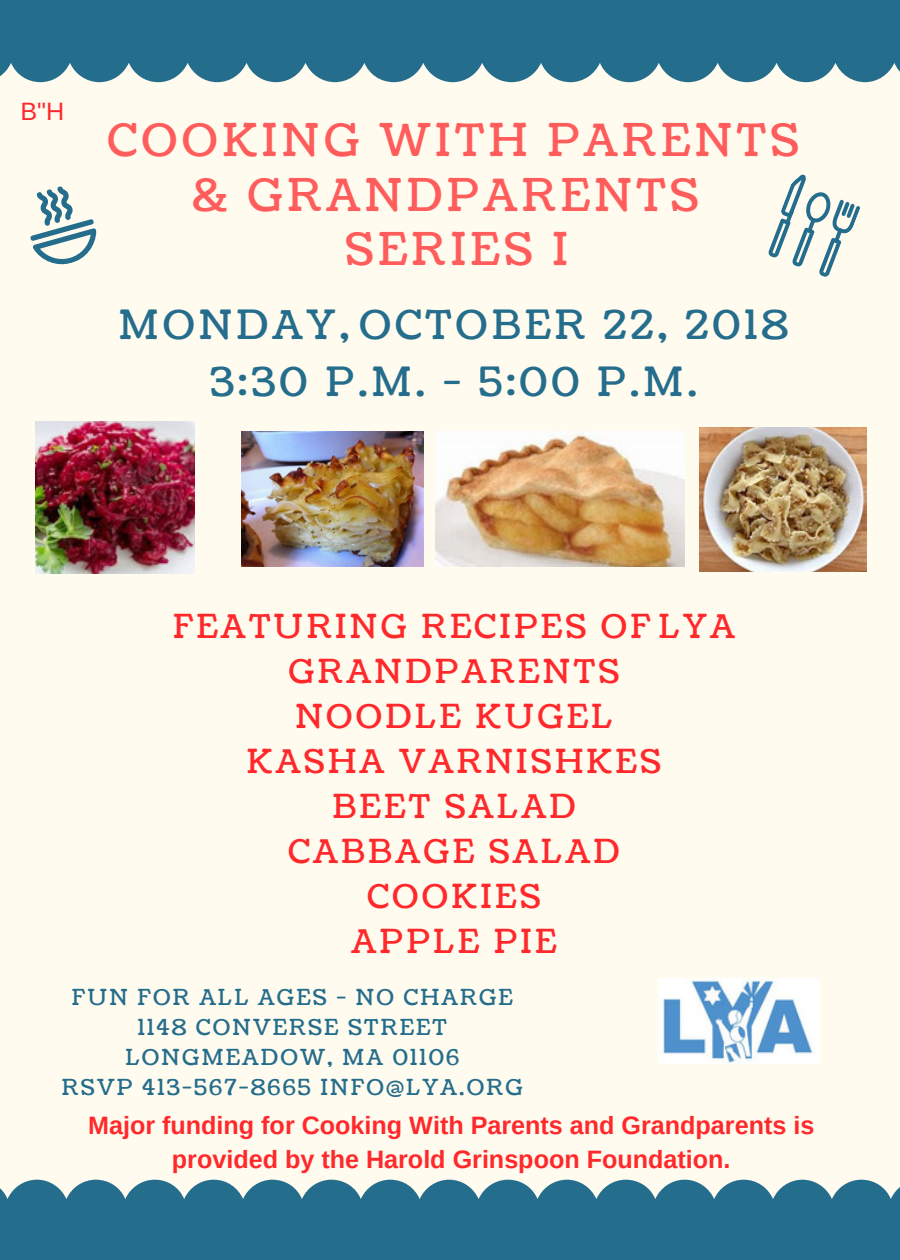
<style>
.page{position:relative;width:900px;height:1260px;background:#fffbef}
.page>*{position:absolute;margin:0;border:0;box-sizing:border-box;transform-origin:0 0}
.t1{font:45px/54.5px "Coustard";letter-spacing:.1em;color:#ff5c5c;text-align:center}
.t2{font:40.25px/56.2px "Coustard";letter-spacing:.1em;color:#256d8c;text-align:center}
.t3{font:33px/45px "Coustard";letter-spacing:.1em;color:#ff292c;text-align:center}
.t4{font:700 25.25px/33.8px "Arimo";color:#ff292c;text-align:center}
.t5{font:25.25px "Arimo";color:#ff292c}
.t6{font:22px/30px "Coustard";letter-spacing:.1em;color:#256d8c;text-align:center}
</style>
<div class="page">
<svg style="left:0;top:62px;width:900px;height:20px;fill:#256d8c"></svg>
<div style="left:0;top:1209px;width:900px;height:51px;background:#256d8c"></div>
<svg style="left:0;top:1180px;width:900px;height:29px;fill:#256d8c"></svg>
<svg style="left:768px;top:174px;width:92px;height:103px"></svg>
<svg style="left:30px;top:186px;width:67px;height:79px"></svg>
<img style="left:658px;top:979px;width:161px;height:84px">
<div style="left:0;top:0;width:900px;height:62px;background:#256d8c"></div>
<img style="left:36px;top:422px;width:159px;height:152px">
<img style="left:242px;top:431px;width:182px;height:135px">
<img style="left:435px;top:431px;width:249px;height:135px">
<img style="left:699px;top:428px;width:167px;height:144px">
<p class="t5" style="left:21px;top:97px;width:45px">B"H</p>
<h1 class="t1" style="left:108px;top:114px;width:693px">COOKING WITH PARENTS &amp; GRANDPARENTS<br>SERIES I</h1>
<p class="t2" style="left:119px;top:298px;width:671px">MONDAY, OCTOBER 22, 2018<br>3:30 P.M. - 5:00 P.M.</p>
<p class="t3" style="left:173px;top:605px;width:563px">FEATURING RECIPES OF LYA<br>GRANDPARENTS<br>NOODLE KUGEL<br>KASHA VARNISHKES<br>BEET SALAD<br>CABBAGE SALAD<br>COOKIES<br>APPLE PIE</p>
<p class="t6" style="left:62px;top:983px;width:462px">FUN FOR ALL AGES - NO CHARGE<br>1148 CONVERSE STREET<br>LONGMEADOW, MA 01106<br>RSVP 413-567-8665 INFO@LYA.ORG</p>
<p class="t4" style="left:88px;top:1109px;width:728px">Major funding for Cooking With Parents and Grandparents is provided by the Harold Grinspoon Foundation.</p>
</div>
